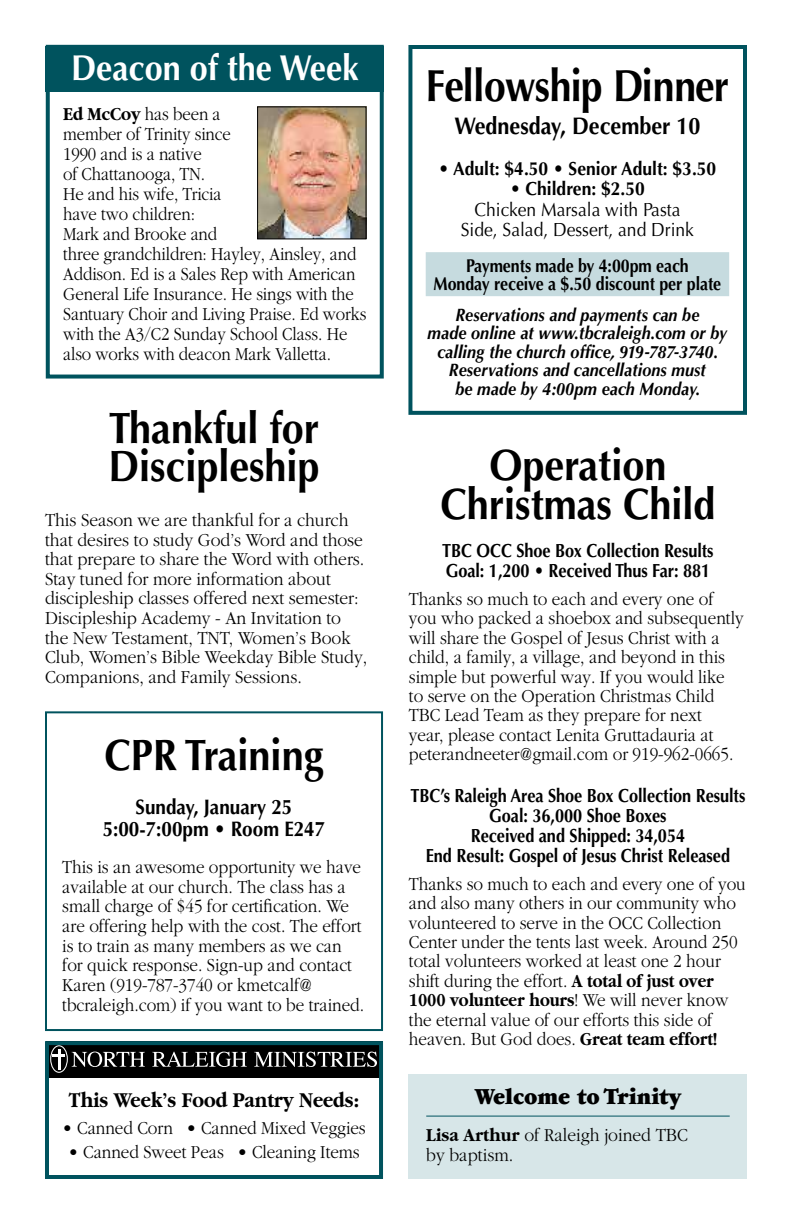
<style>
.page{position:relative;width:792px;height:1224px;background:#fff}
.page>*{position:absolute;margin:0;border:0;box-sizing:border-box;transform-origin:0 0}
.t1{font:700 45px "Optima";letter-spacing:-.025em;color:#000;scale:.87 1}
.t2{font:700 44px/38px "Optima";color:#000;scale:.9 1}
.t3{font:700 36px "Optima";color:#fff;scale:.9 1}
.t4{font:700 24px "Optima";color:#000;scale:.9 1}
.t5{font:900 24px "Garamond";color:#000;scale:.92 1}
.t6{font:700 22px "Garamond";color:#000;scale:.88 1}
.t7{font:700 21px/22px "Optima";color:#000;text-align:center;scale:.9 1}
.t8{font:300 19px/19.4px "Garamond";color:#000;scale:.9 1}
.t9{font:300 19px/19.6px "Garamond";color:#000;scale:.92 1}
.t10{font:300 19px/20px "Garamond";color:#000;scale:.88 1}
.t11{font:700 19px/20px "Optima";letter-spacing:-.005em;color:#000;scale:.86 1}
.t12{font:19px/19.6px "Optima";color:#000;text-align:center;scale:.92 1}
.t13{font:700 19px "Optima";letter-spacing:-.005em;color:#000;scale:.92 1}
.t14{font:700 18.6px/18.4px "Optima";letter-spacing:-.005em;color:#000;text-align:center;scale:.86 1}
.t15{font:italic 700 18px/18.4px "Optima";letter-spacing:.005em;color:#000;text-align:center;scale:.9 1}
.s1{font-weight:700}
</style>
<div class="page">
<div style="left:46px;top:45px;width:338px;height:334px;border:4px solid #00535e"></div>
<div style="left:46px;top:46px;width:338px;height:45px;background:#00535e"></div>
<img style="left:259px;top:108px;width:106px;height:129px">
<div style="left:257px;top:106px;width:110px;height:133px;border:1px solid #000"></div>
<div style="left:408px;top:45px;width:339px;height:370px;border:4px solid #00535e"></div>
<div style="left:426px;top:252px;width:303px;height:44px;background:#c6dbdf"></div>
<div style="left:46px;top:1041px;width:336px;height:36px;background:#000"></div>
<svg style="left:72px;top:1052px;width:73px;height:15px"></svg>
<svg style="left:152px;top:1052px;width:95px;height:15px"></svg>
<svg style="left:254px;top:1052px;width:123px;height:15px"></svg>
<div style="left:50px;top:1045px;width:18px;height:28px;border:1px solid #fff;border-radius:50%"></div>
<hr style="left:58px;top:1049px;width:2px;height:20px;background:#fff">
<svg style="left:53px;top:1055px;width:12px;height:2px"></svg>
<div style="left:45px;top:1041px;width:338px;height:138px;border:4px solid #00535e"></div>
<div style="left:45px;top:711px;width:338px;height:320px;border:2px solid #00535e"></div>
<div style="left:409px;top:1074px;width:338px;height:105px;background:#d7e6e8"></div>
<hr style="left:426px;top:1116px;width:304px;height:1px;background:#00535e">
<h3 class="t3" style="left:71px;top:47px;width:321px">Deacon of the Week</h3>
<p class="t10" style="left:63px;top:104px;width:346px"><span class="s1">Ed McCoy</span> has been a<br>member of Trinity since<br>1990 and is a native<br>of Chattanooga, TN.<br>He and his wife, Tricia<br>have two children:<br>Mark and Brooke and<br>three grandchildren: Hayley, Ainsley, and<br>Addison. Ed is a Sales Rep with American<br>General Life Insurance. He sings with the<br>Santuary Choir and Living Praise. Ed works with the A3/C2 Sunday School Class. He also works with deacon Mark Valletta.</p>
<h2 class="t2" style="left:108px;top:410px;width:236px">Thankful for<br>Discipleship</h2>
<p class="t9" style="left:45px;top:510px;width:352px">This Season we are thankful for a church that desires to study God’s Word and those that prepare to share the Word with others.<br>Stay tuned for more information about discipleship classes offered next semester:<br>Discipleship Academy - An Invitation to the New Testament, TNT, Women’s Book Club, Women’s Bible Weekday Bible Study, Companions, and Family Sessions.</p>
<h2 class="t2" style="left:105px;top:737px;width:245px">CPR Training</h2>
<p class="t7" style="left:103px;top:796px;width:249px">Sunday, January 25<br>5:00-7:00pm • Room E247</p>
<p class="t8" style="left:62px;top:858px;width:337px">This is an awesome opportunity we have available at our church. The class has a small charge of $45 for certification. We are offering help with the cost. The effort is to train as many members as we can for quick response. Sign-up and contact Karen (919-787-3740 or kmetcalf@ tbcraleigh.com) if you want to be trained.</p>
<p class="t6" style="left:69px;top:1087px;width:331px">This Week’s Food Pantry Needs:</p>
<p class="t8" style="left:62px;top:1118px;width:339px">• Canned Corn • Canned Mixed Veggies</p>
<p class="t8" style="left:68px;top:1143px;width:325px">• Canned Sweet Peas • Cleaning Items</p>
<h1 class="t1" style="left:426px;top:59px;width:350px">Fellowship Dinner</h1>
<p class="t4" style="left:454px;top:112px;width:275px">Wednesday, December 10</p>
<p class="t13" style="left:439px;top:158px;width:303px">• Adult: $4.50 • Senior Adult: $3.50</p>
<p class="t13" style="left:510px;top:177px;width:148px">• Children: $2.50</p>
<p class="t12" style="left:461px;top:200px;width:255px">Chicken Marsala with Pasta<br>Side, Salad, Dessert, and Drink</p>
<p class="t14" style="left:434px;top:256px;width:336px">Payments made by 4:00pm each<br>Monday receive a $.50 discount per plate</p>
<p class="t15" style="left:428px;top:306px;width:334px">Reservations and payments can be<br>made online at www.tbcraleigh.com or by calling the church office, 919-787-3740.<br>Reservations and cancellations must<br>be made by 4:00pm each Monday.</p>
<h2 class="t2" style="left:440px;top:446px;width:307px;line-height:39px;text-align:center">Operation<br>Christmas Child</h2>
<p class="t11" style="left:442px;top:541px;width:317px">TBC OCC Shoe Box Collection Results<br>Goal: 1,200 • Received Thus Far: 881</p>
<p class="t8" style="left:409px;top:589px;width:374px">Thanks so much to each and every one of you who packed a shoebox and subsequently will share the Gospel of Jesus Christ with a child, a family, a village, and beyond in this simple but powerful way. If you would like to serve on the Operation Christmas Child TBC Lead Team as they prepare for next<br>year, please contact Lenita Gruttadauria at peterandneeter@gmail.com or 919-962-0665.</p>
<p class="t11" style="left:411px;top:786px;width:391px;text-align:center">TBC’s Raleigh Area Shoe Box Collection Results Goal: 36,000 Shoe Boxes<br>Received and Shipped: 34,054<br>End Result: Gospel of Jesus Christ Released</p>
<p class="t8" style="left:409px;top:874px;width:376px">Thanks so much to each and every one of you and also many others in our community who volunteered to serve in the OCC Collection Center under the tents last week. Around 250 total volunteers worked at least one 2 hour shift during the effort. <span class="s1">A total of just over 1000 volunteer hours</span>! We will never know the eternal value of our efforts this side of heaven. But God does. <span class="s1">Great team effort!</span></p>
<p class="t5" style="left:475px;top:1084px;width:226px">Welcome to Trinity</p>
<p class="t9" style="left:426px;top:1126px;width:286px"><span class="s1">Lisa Arthur</span> of Raleigh joined TBC by baptism.</p>
</div>
